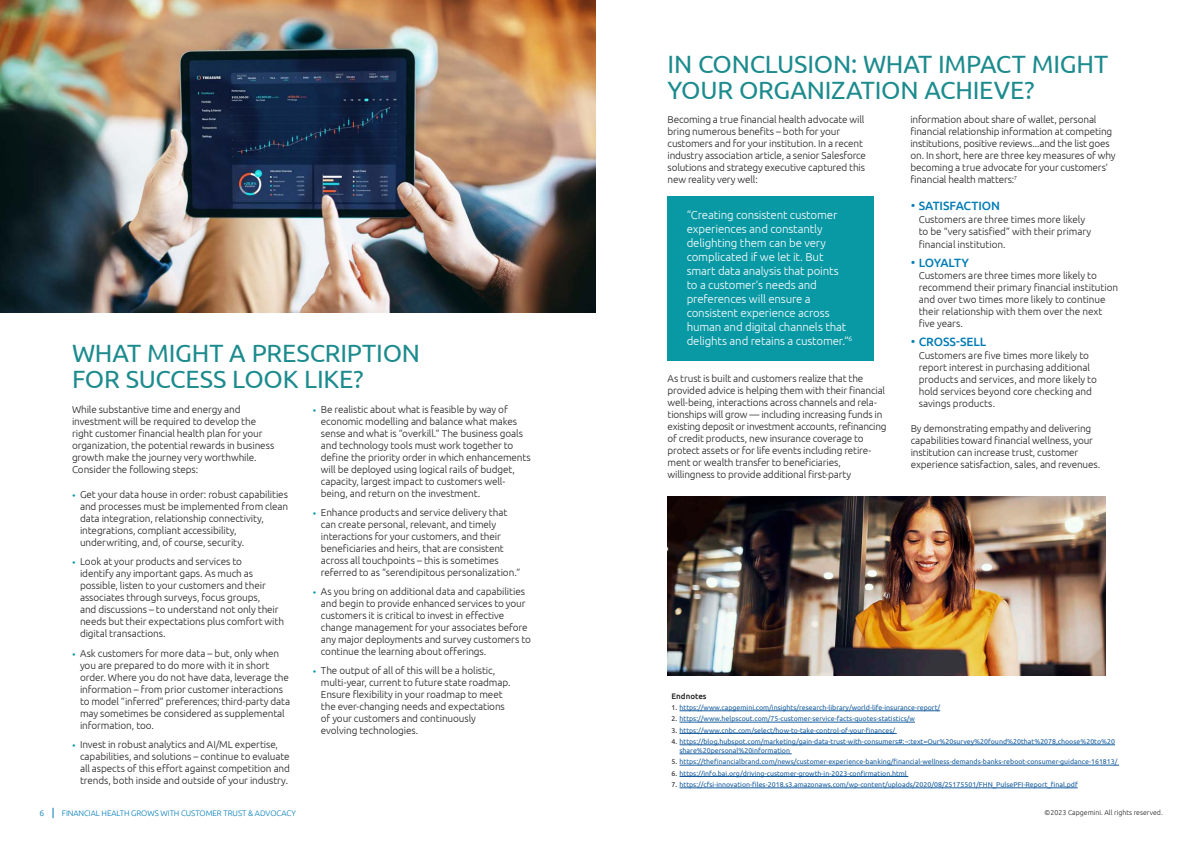
<style>
.page{position:relative;width:1191px;height:842px;background:#fff}
.page>*{position:absolute;margin:0;border:0;box-sizing:border-box;transform-origin:0 0}
.callout2{font:25px/26px "Ubuntu";letter-spacing:-.01em;color:#1c8b8e}
.text{font:500 12px "Ubuntu";letter-spacing:-.005em;color:#007cb6}
.text-2{font:500 12px "Ubuntu";letter-spacing:-.03em;color:#007cb6}
.text-3{font:300 11.5px/14px "Ubuntu";letter-spacing:-.015em;color:#fff}
.text-4{font:300 10px/12px "Ubuntu";letter-spacing:-.01em;color:#231f20}
.t1{font:300 8.5px "Ubuntu";color:#007dbb}
.t2{font:300 8px "Ubuntu";letter-spacing:-.01em;color:#007dbb}
.t3{font:500 8px "Ubuntu";color:#231f20}
.t4{font:7px/9px "Ubuntu";color:#175d9e}
.t5{font:300 7px "Ubuntu";color:#231f20}
.s1{color:#0999a5}
.s2{font-weight:300;font-size:13px}
.s3{color:#231f20}
.s4{font-style:italic}
</style>
<div class="page">
<div style="left:667px;top:197px;width:207px;height:164px;background:#0999a5"></div>
<img style="left:0;top:0;width:595px;height:312px">
<hr style="left:679px;top:710px;width:261px;height:1px;background:#175d9e">
<hr style="left:679px;top:722px;width:236px;height:1px;background:#175d9e">
<hr style="left:679px;top:733px;width:217px;height:1px;background:#175d9e">
<hr style="left:679px;top:744px;width:436px;height:1px;background:#175d9e">
<hr style="left:679px;top:753px;width:112px;height:1px;background:#175d9e">
<hr style="left:679px;top:765px;width:440px;height:1px;background:#175d9e">
<hr style="left:679px;top:776px;width:229px;height:1px;background:#175d9e">
<hr style="left:679px;top:787px;width:398px;height:1px;background:#175d9e">
<img style="left:667px;top:497px;width:438px;height:178px">
<p class="callout2" style="left:72px;top:339px;width:349px">WHAT MIGHT A PRESCRIPTION<br>FOR SUCCESS LOOK LIKE?</p>
<p class="text-4" style="left:72px;top:403px;width:204px">While substantive time and energy and investment will be required to develop the right customer financial health plan for your organization, the potential rewards in business growth make the journey very worthwhile.<br>Consider the following steps:</p>
<p class="text-4" style="left:80px;top:488px;width:210px;text-indent:-8px"><span class="s1">•</span> Get your data house in order: robust capabilities and processes must be implemented from clean data integration, relationship connectivity, integrations, compliant accessibility, underwriting, and, of course, security.</p>
<p class="text-4" style="left:80px;top:555px;width:206px;text-indent:-8px"><span class="s1">•</span> Look at your products and services to<br>identify any important gaps. As much as possible, listen to your customers and their associates through surveys, focus groups,<br>and discussions – to understand not only their needs but their expectations plus comfort with digital transactions.</p>
<p class="text-4" style="left:80px;top:647px;width:212px;text-indent:-8px"><span class="s1">•</span> Ask customers for more data – but, only when you are prepared to do more with it in short order. Where you do not have data, leverage the information – from prior customer interactions to model “inferred” preferences; third-party data may sometimes be considered as supplemental information, too.</p>
<p class="text-4" style="left:80px;top:738px;width:211px;text-indent:-8px"><span class="s1">•</span> Invest in robust analytics and AI/ML expertise, capabilities, and solutions – continue to evaluate all aspects of this effort against competition and trends, both inside and outside of your industry.</p>
<p class="t1" style="left:39px;top:808px;width:6px">6</p>
<p class="t2" style="left:62px;top:809px;width:235px">FINANCIAL HEALTH GROWS WITH CUSTOMER TRUST &amp; ADVOCACY</p>
<p class="text-4" style="left:321px;top:403px;width:211px;text-indent:-8px"><span class="s1">•</span> Be realistic about what is feasible by way of economic modelling and balance what makes sense and what is “overkill.” The business goals and technology tools must work together to define the priority order in which enhancements will be deployed using logical rails of budget, capacity, largest impact to customers well&shy;being, and return on the investment.</p>
<p class="text-4" style="left:321px;top:506px;width:201px;text-indent:-8px"><span class="s1">•</span> Enhance products and service delivery that can create personal, relevant, and timely interactions for your customers, and their beneficiaries and heirs, that are consistent across all touchpoints – this is sometimes referred to as “serendipitous personalization.”</p>
<p class="text-4" style="left:321px;top:585px;width:211px;text-indent:-8px"><span class="s1">•</span> As you bring on additional data and capabilities and begin to provide enhanced services to your customers it is critical to invest in effective change management for your associates before any major deployments and survey customers to continue the learning about offerings.</p>
<p class="text-4" style="left:321px;top:664px;width:191px;text-indent:-8px"><span class="s1">•</span> The output of all of this will be a holistic, multi-year, current to future state roadmap.<br>Ensure flexibility in your roadmap to meet the ever-changing needs and expectations of your customers and continuously evolving technologies.</p>
<p class="callout2" style="left:667px;top:51px;width:442px">IN CONCLUSION: WHAT IMPACT MIGHT<br>YOUR ORGANIZATION ACHIEVE?</p>
<p class="text-4" style="left:667px;top:113px;width:200px">Becoming a true financial health advocate will bring numerous benefits – both for your customers and for your institution. In a recent industry association article, a senior Salesforce solutions and strategy executive captured this new reality very well:</p>
<p class="text-3" style="left:686px;top:207px;width:167px">“Creating consistent customer experiences and constantly delighting them can be very complicated if we let it. But smart data analysis that points to a customer’s needs and preferences will ensure a consistent experience across human and digital channels that delights and retains a customer.”<sup>6</sup></p>
<p class="text-4" style="left:667px;top:372px;width:220px">As trust is built and customers realize that the provided advice is helping them with their financial well-being, interactions across channels and rela&shy;tionships will grow — including increasing funds in existing deposit or investment accounts, refinancing of credit products, new insurance coverage to protect assets or for life events including retire&shy;ment or wealth transfer to beneficiaries, willingness to provide additional first-party</p>
<p class="text-4" style="left:910px;top:113px;width:207px">information about share of wallet, personal financial relationship information at competing institutions, positive reviews...and the list goes on. In short, here are three key measures of why becoming a true advocate for your customers’ financial health matters:<sup>7</sup></p>
<p class="text" style="left:910px;top:198px;width:91px"><span class="s2">•</span> SATISFACTION</p>
<p class="text-4" style="left:918px;top:213px;width:174px">Customers are three times more likely to be “very satisfied” with their primary</p>
<p class="text-4" style="left:918px;top:238px;width:88px">financial institution.</p>
<p class="text-2" style="left:910px;top:255px;width:60px"><span class="s2">•</span> LOYALTY</p>
<p class="text-4" style="left:918px;top:270px;width:201px">Customers are three times more likely to recommend their primary financial institution and over two times more likely to continue their relationship with them over the next five years.</p>
<p class="text" style="left:910px;top:334px;width:77px"><span class="s2">•</span> CROSS-SELL</p>
<p class="text-4" style="left:918px;top:349px;width:180px">Customers are five times more likely to report interest in purchasing additional products and services, and more likely to hold services beyond core checking and savings products.</p>
<p class="text-4" style="left:910px;top:422px;width:191px">By demonstrating empathy and delivering capabilities toward financial wellness, your institution can increase trust, customer experience satisfaction, sales, and revenues.</p>
<p class="t3" style="left:671px;top:691px;width:37px">Endnotes</p>
<p class="t4" style="left:671px;top:703px;width:270px"><span class="s3">1.</span> https://www.capgemini.com/insights/research-library/world-life-insurance-report/</p>
<p class="t4" style="left:671px;top:714px;width:245px"><span class="s3">2.</span> https://www.helpscout.com/75-customer-service-facts-quotes-statistics/w</p>
<p class="t4" style="left:671px;top:725px;width:225px"><span class="s3">3.</span> https://www.cnbc.com/select/how-to-take-control-of-your-finances/</p>
<p class="t4" style="left:679px;top:737px;width:437px;text-indent:-8px"><span class="s3">4.</span> https://blog.hubspot.com/marketing/gain-data-trust-with-consumers#:~:text=Our%20survey%20found%20that%2078,choose%20to%20 share%20personal%20information</p>
<p class="t4" style="left:671px;top:757px;width:447px"><span class="s3">5.</span> https://thefinancialbrand.com/news/customer-experience-banking/financial-wellness-demands-banks-reboot-consumer-guidance-161813/</p>
<p class="t4" style="left:671px;top:768px;width:237px"><span class="s3">6.</span> https://info.bai.org/driving-customer-growth-in-2023-confirmation.html</p>
<p class="t4" style="left:671px;top:780px;width:408px"><span class="s3">7.</span> https://cfsi-innovation-files-2018.s3.amazonaws.com/wp-content/uploads/2020/08/25175501/FHN_PulsePFI-Report_final.pdf</p>
<p class="t5" style="left:1044px;top:808px;width:120px"><span class="s4">©</span> 2023 Capgemini. All rights reserved.</p>
</div>
